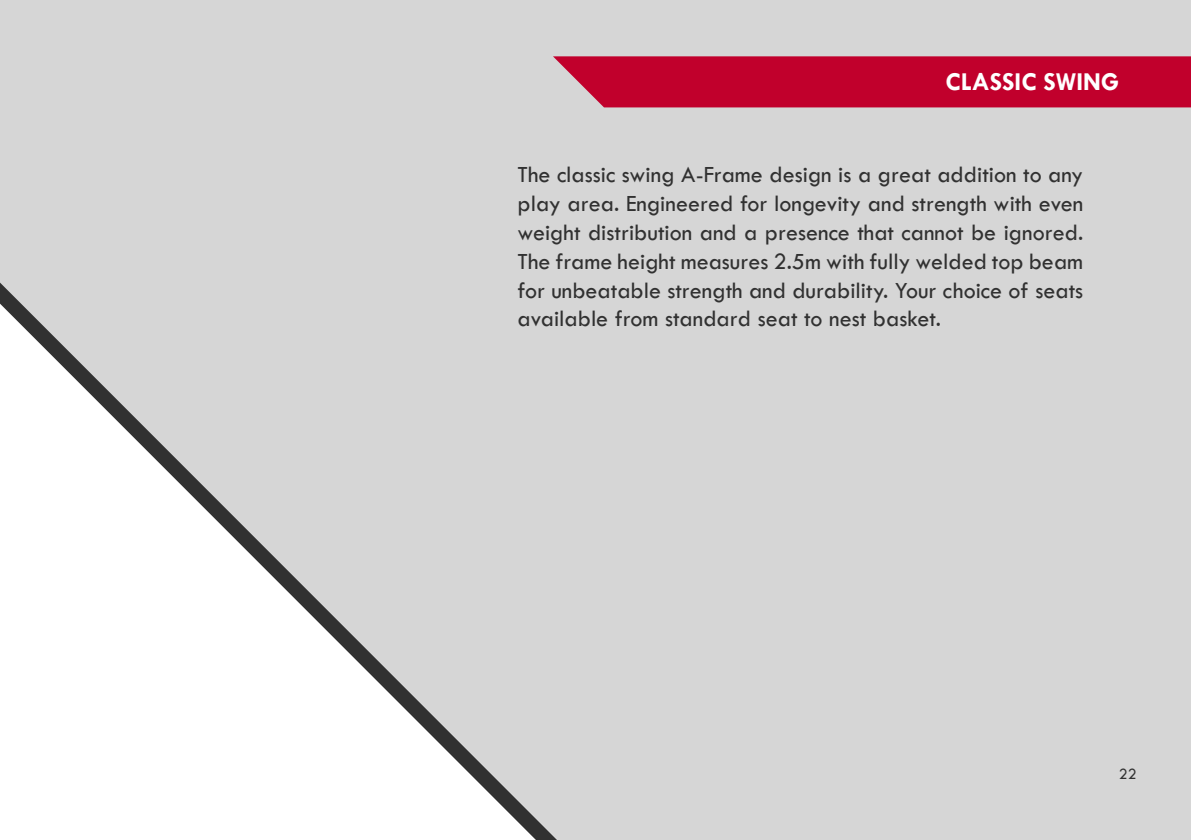
<style>
.page{position:relative;width:1191px;height:840px;background:#fff}
.page>*{position:absolute;margin:0;border:0;box-sizing:border-box;transform-origin:0 0}
.t1{font:700 26px "Tw Cen";color:#fff}
.t2{font:24px/28.8px "Tw Cen";color:#313131;text-align:justify}
.t3{font:16px "Tw Cen";color:#313131}
</style>
<div class="page">
<div style="left:0;top:0;width:1191px;height:839px;background:#d6d6d6"></div>
<div style="left:553px;top:56px;width:638px;height:51px;background:#c1002c"></div>
<svg style="left:0;top:282px;width:557px;height:557px;fill:#d6d6d6"></svg>
<p class="t1" style="left:945px;top:66px;width:175px">CLASSIC SWING</p>
<p class="t2" style="left:517px;top:160px;width:567px">The classic swing A-Frame design is a great addition to any play area. Engineered for longevity and strength with even weight distribution and a presence that cannot be ignored.<br>The frame height measures 2.5m with fully welded top beam for unbeatable strength and durability. Your choice of seats available from standard seat to nest basket.</p>
<p class="t3" style="left:1119px;top:763px;width:19px">22</p>
</div>
